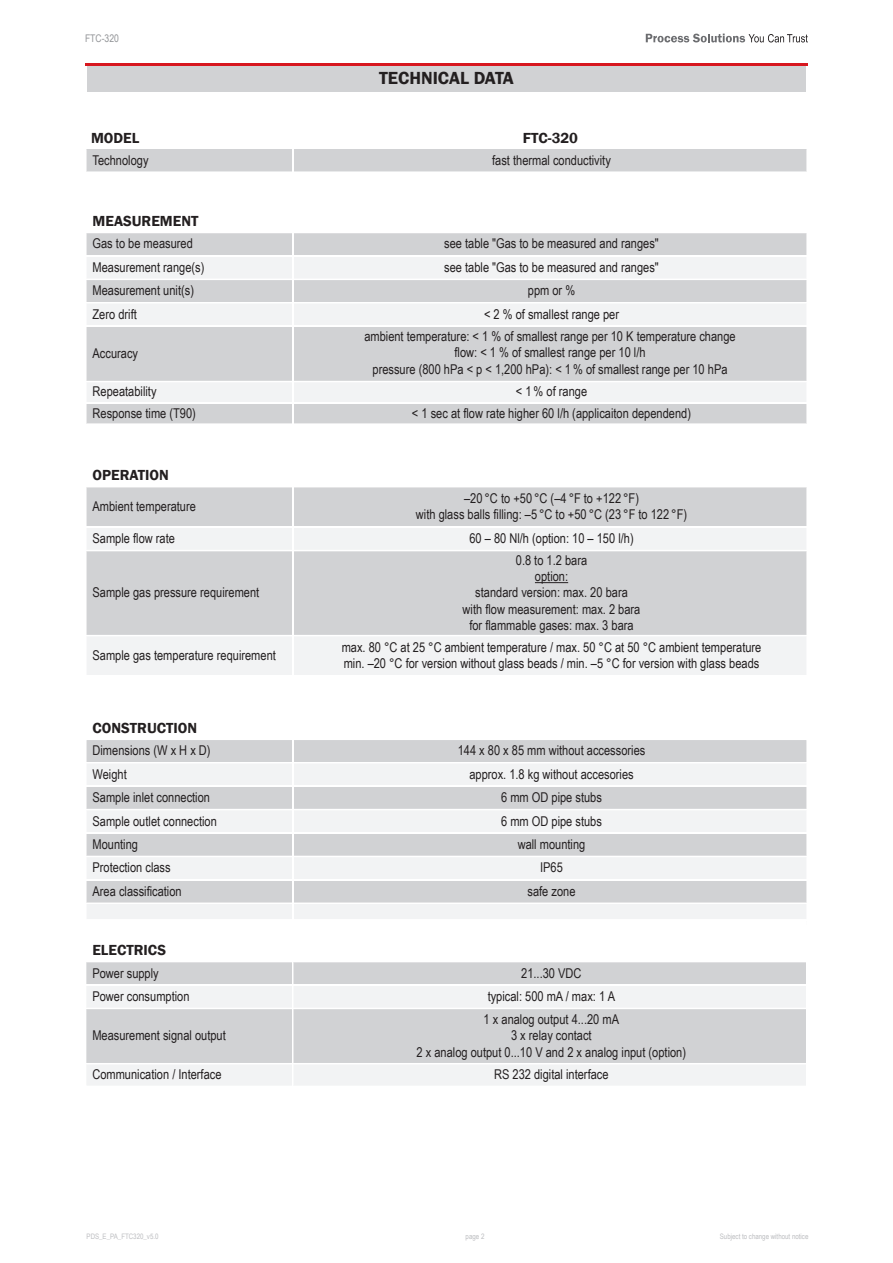
<style>
.page{position:relative;width:893px;height:1263px;background:#fff}
.page>*{position:absolute;margin:0;border:0;box-sizing:border-box;transform-origin:0 0}
.t1{font:600 18px "Franklin Gothic";color:#231f20}
.t2{font:600 15px "Franklin Gothic";color:#231f20}
.t3{font:13.5px/16.2px "Arial Narrow";color:#231f20;text-align:center}
.t4{font:10.5px "Arial Narrow";color:#939598}
.t5{font:7.5px "Arial Narrow";color:#bcbdc0}
</style>
<div class="page">
<div style="left:87px;top:66px;width:719px;height:25px;background:#d1d2d4"></div>
<hr style="left:85px;top:64px;width:723px;height:2px;background:#d7171f">
<div style="left:87px;top:149px;width:205px;height:22px;background:#d1d2d4"></div>
<div style="left:294px;top:149px;width:512px;height:22px;background:#d1d2d4"></div>
<div style="left:87px;top:233px;width:205px;height:22px;background:#d1d2d4"></div>
<div style="left:294px;top:233px;width:512px;height:22px;background:#d1d2d4"></div>
<div style="left:87px;top:257px;width:205px;height:22px;background:#f2f3f4"></div>
<div style="left:294px;top:257px;width:512px;height:22px;background:#f2f3f4"></div>
<div style="left:87px;top:280px;width:205px;height:22px;background:#d1d2d4"></div>
<div style="left:294px;top:280px;width:512px;height:22px;background:#d1d2d4"></div>
<div style="left:87px;top:303px;width:205px;height:22px;background:#f2f3f4"></div>
<div style="left:294px;top:303px;width:512px;height:22px;background:#f2f3f4"></div>
<div style="left:87px;top:327px;width:205px;height:54px;background:#d1d2d4"></div>
<div style="left:294px;top:327px;width:512px;height:54px;background:#d1d2d4"></div>
<div style="left:87px;top:382px;width:205px;height:20px;background:#f2f3f4"></div>
<div style="left:294px;top:382px;width:512px;height:20px;background:#f2f3f4"></div>
<div style="left:87px;top:404px;width:205px;height:19px;background:#d1d2d4"></div>
<div style="left:294px;top:404px;width:512px;height:19px;background:#d1d2d4"></div>
<div style="left:87px;top:487px;width:205px;height:39px;background:#d1d2d4"></div>
<div style="left:294px;top:487px;width:512px;height:39px;background:#d1d2d4"></div>
<div style="left:87px;top:528px;width:205px;height:22px;background:#f2f3f4"></div>
<div style="left:294px;top:528px;width:512px;height:22px;background:#f2f3f4"></div>
<div style="left:87px;top:551px;width:205px;height:84px;background:#d1d2d4"></div>
<div style="left:294px;top:551px;width:512px;height:84px;background:#d1d2d4"></div>
<hr style="left:535px;top:582px;width:33px;height:1px;background:#231f20">
<div style="left:87px;top:636px;width:205px;height:39px;background:#f2f3f4"></div>
<div style="left:294px;top:636px;width:512px;height:39px;background:#f2f3f4"></div>
<svg style="left:86px;top:740px;width:721px;height:179px"></svg>
<hr style="left:292px;top:740px;width:2px;height:185px;background:#fff">
<hr style="left:87px;top:762px;width:205px;height:1px;background:#fff">
<hr style="left:294px;top:762px;width:512px;height:1px;background:#fff">
<hr style="left:87px;top:785px;width:205px;height:2px;background:#fff">
<hr style="left:294px;top:785px;width:512px;height:2px;background:#fff">
<hr style="left:87px;top:809px;width:205px;height:1px;background:#fff">
<hr style="left:294px;top:809px;width:512px;height:1px;background:#fff">
<hr style="left:87px;top:832px;width:205px;height:2px;background:#fff">
<hr style="left:294px;top:832px;width:512px;height:2px;background:#fff">
<hr style="left:87px;top:856px;width:205px;height:1px;background:#fff">
<hr style="left:294px;top:856px;width:512px;height:1px;background:#fff">
<hr style="left:87px;top:879px;width:205px;height:2px;background:#fff">
<hr style="left:294px;top:879px;width:512px;height:2px;background:#fff">
<hr style="left:87px;top:902px;width:205px;height:2px;background:#fff">
<hr style="left:294px;top:902px;width:512px;height:2px;background:#fff">
<svg style="left:646px;top:34px;width:162px;height:8px"></svg>
<div style="left:86px;top:962px;width:206px;height:22px;background:#d1d2d4"></div>
<div style="left:293px;top:962px;width:513px;height:22px;background:#d1d2d4"></div>
<div style="left:86px;top:986px;width:206px;height:22px;background:#f2f3f4"></div>
<div style="left:293px;top:986px;width:513px;height:22px;background:#f2f3f4"></div>
<div style="left:86px;top:1009px;width:206px;height:54px;background:#d1d2d4"></div>
<div style="left:293px;top:1009px;width:513px;height:54px;background:#d1d2d4"></div>
<div style="left:86px;top:1064px;width:206px;height:22px;background:#f2f3f4"></div>
<div style="left:293px;top:1064px;width:513px;height:22px;background:#f2f3f4"></div>
<p class="t4" style="left:85px;top:32px;width:35px">FTC-320</p>
<h1 class="t1" style="left:379px;top:68px;width:136px">TECHNICAL DATA</h1>
<p class="t2" style="left:91px;top:130px;width:50px">MODEL</p>
<p class="t2" style="left:523px;top:130px;width:57px">FTC-320</p>
<p class="t3" style="left:93px;top:152px;width:58px">Technology</p>
<p class="t3" style="left:492px;top:152px;width:120px">fast thermal conductivity</p>
<p class="t2" style="left:93px;top:212px;width:107px">MEASUREMENT</p>
<p class="t3" style="left:93px;top:235px;width:102px">Gas to be measured</p>
<p class="t3" style="left:444px;top:235px;width:216px">see table "Gas to be measured and ranges"</p>
<p class="t3" style="left:93px;top:259px;width:113px">Measurement range(s)</p>
<p class="t3" style="left:444px;top:259px;width:216px">see table "Gas to be measured and ranges"</p>
<p class="t3" style="left:93px;top:282px;width:103px">Measurement unit(s)</p>
<p class="t3" style="left:528px;top:282px;width:49px">ppm or %</p>
<p class="t3" style="left:93px;top:306px;width:46px">Zero drift</p>
<p class="t3" style="left:484px;top:306px;width:137px">&lt; 2 % of smallest range per</p>
<p class="t3" style="left:93px;top:345px;width:47px">Accuracy</p>
<p class="t3" style="left:364px;top:328px;width:373px">ambient temperature: &lt; 1 % of smallest range per 10 K temperature change flow: &lt; 1 % of smallest range per 10 l/h<br>pressure (800 hPa &lt; p &lt; 1,200 hPa): &lt; 1 % of smallest range per 10 hPa</p>
<p class="t3" style="left:93px;top:383px;width:65px">Repeatability</p>
<p class="t3" style="left:516px;top:383px;width:73px">&lt; 1 % of range</p>
<p class="t3" style="left:93px;top:405px;width:105px">Response time (T90)</p>
<p class="t3" style="left:412px;top:405px;width:281px">&lt; 1 sec at flow rate higher 60 l/h (applicaiton dependend)</p>
<p class="t2" style="left:93px;top:466px;width:78px">OPERATION</p>
<p class="t3" style="left:93px;top:498px;width:105px">Ambient temperature</p>
<p class="t3" style="left:416px;top:490px;width:273px">–20 °C to +50 °C (–4 °F to +122 °F)<br>with glass balls filling: –5 °C to +50 °C (23 °F to 122 °F)</p>
<p class="t3" style="left:93px;top:530px;width:84px">Sample flow rate</p>
<p class="t3" style="left:469px;top:530px;width:166px">60 – 80 Nl/h (option: 10 – 150 l/h)</p>
<p class="t3" style="left:93px;top:584px;width:168px">Sample gas pressure requirement</p>
<p class="t3" style="left:463px;top:552px;width:179px">0.8 to 1.2 bara<br>option:<br>standard version: max. 20 bara<br>with flow measurement: max. 2 bara for flammable gases: max. 3 bara</p>
<p class="t3" style="left:93px;top:647px;width:185px">Sample gas temperature requirement</p>
<p class="t3" style="left:342px;top:639px;width:421px;text-align:left">max. 80 °C at 25 °C ambient temperature / max. 50 °C at 50 °C ambient temperature min. –20 °C for version without glass beads / min. –5 °C for version with glass beads</p>
<p class="t2" style="left:93px;top:719px;width:106px">CONSTRUCTION</p>
<p class="t3" style="left:93px;top:742px;width:120px">Dimensions (W x H x D)</p>
<p class="t3" style="left:458px;top:742px;width:189px">144 x 80 x 85 mm without accessories</p>
<p class="t3" style="left:93px;top:766px;width:36px">Weight</p>
<p class="t3" style="left:469px;top:766px;width:166px">approx. 1.8 kg without accesories</p>
<p class="t3" style="left:93px;top:789px;width:119px">Sample inlet connection</p>
<p class="t3" style="left:501px;top:789px;width:102px">6 mm OD pipe stubs</p>
<p class="t3" style="left:93px;top:812px;width:126px">Sample outlet connection</p>
<p class="t3" style="left:501px;top:812px;width:102px">6 mm OD pipe stubs</p>
<p class="t3" style="left:93px;top:836px;width:47px">Mounting</p>
<p class="t3" style="left:518px;top:836px;width:69px">wall mounting</p>
<p class="t3" style="left:93px;top:859px;width:80px">Protection class</p>
<p class="t3" style="left:540px;top:859px;width:24px">IP65</p>
<p class="t3" style="left:93px;top:883px;width:91px">Area classification</p>
<p class="t3" style="left:528px;top:883px;width:50px">safe zone</p>
<p class="t2" style="left:92px;top:941px;width:75px">ELECTRICS</p>
<p class="t3" style="left:92px;top:964px;width:68px">Power supply</p>
<p class="t3" style="left:521px;top:964px;width:62px">21...30 VDC</p>
<p class="t3" style="left:92px;top:988px;width:99px">Power consumption</p>
<p class="t3" style="left:488px;top:988px;width:129px">typical: 500 mA / max: 1 A</p>
<p class="t3" style="left:92px;top:1027px;width:135px">Measurement signal output</p>
<p class="t3" style="left:417px;top:1011px;width:271px">1 x analog output 4...20 mA<br>3 x relay contact<br>2 x analog output 0...10 V and 2 x analog input (option)</p>
<p class="t3" style="left:92px;top:1066px;width:131px">Communication / Interface</p>
<p class="t3" style="left:494px;top:1066px;width:116px">RS 232 digital interface</p>
<p class="t5" style="left:87px;top:1232px;width:74px">PDS_E_PA_FTC320_v5.0</p>
<p class="t5" style="left:466px;top:1232px;width:20px">page 2</p>
<p class="t5" style="left:720px;top:1232px;width:90px">Subject to change without notice</p>
</div>
